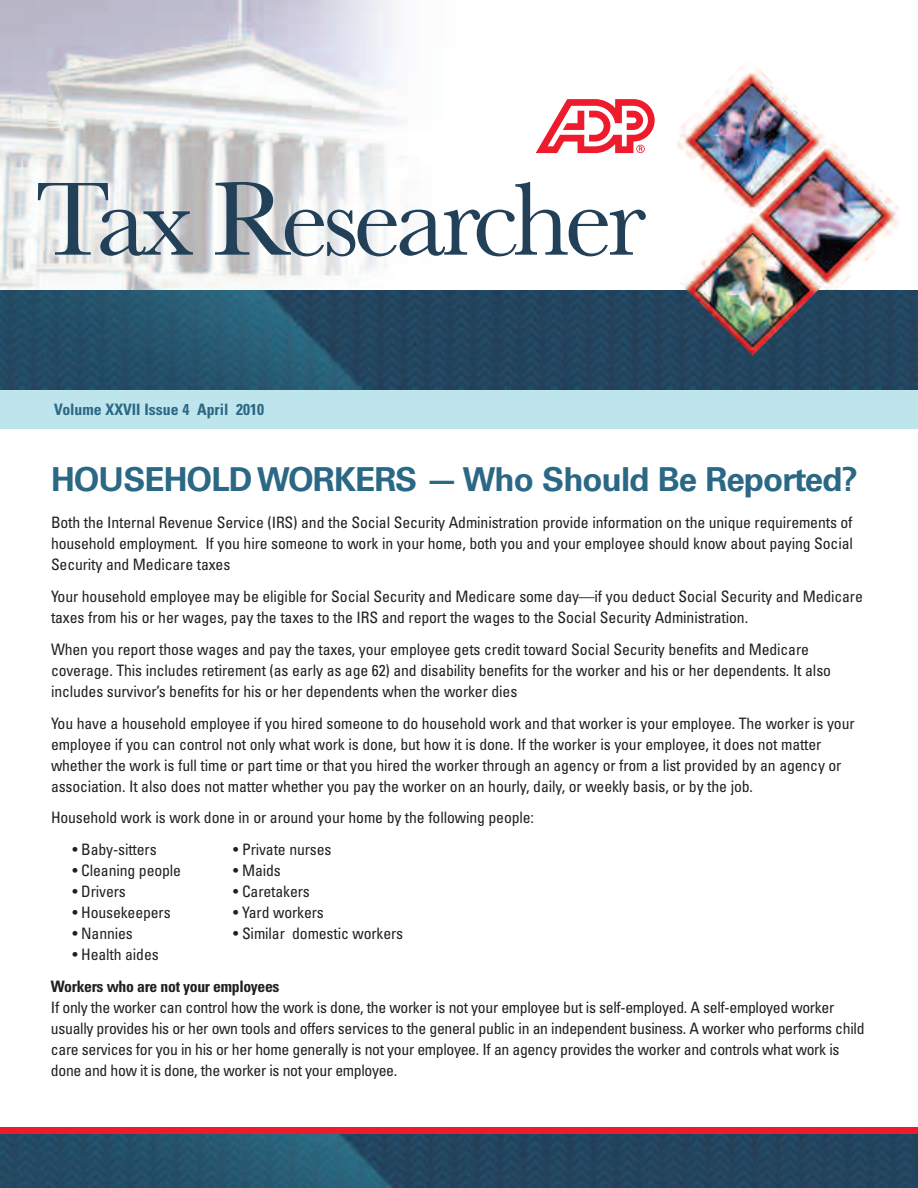
<style>
.page{position:relative;width:918px;height:1188px;background:#fff}
.page>*{position:absolute;margin:0;border:0;box-sizing:border-box;transform-origin:0 0}
.t1{font:108.3px "Baskerville";letter-spacing:-.05em;color:#234059}
.t2{font:700 33px "Univers";letter-spacing:-.03em;color:#2b6885}
.t3{font:condensed 15.75px/21px "Univers";letter-spacing:-.01em;color:#231f20}
.t4{font:700 condensed 15.75px "Univers";letter-spacing:-.02em;color:#231f20}
.t5{font:700 condensed 15.75px "Univers";color:#2b6885}
</style>
<div class="page">
<img style="left:0;top:0;width:407px;height:290px">
<div style="left:0;top:343px;width:918px;height:86px;background:#bee5ec"></div>
<div style="left:0;top:1127px;width:918px;height:14px;background:#ee1b2c"></div>
<img style="left:0;top:1134px;width:918px;height:54px">
<svg style="left:536px;top:99px;width:119px;height:54px"></svg>
<img style="left:677px;top:63px;width:147px;height:146px">
<img style="left:755px;top:140px;width:144px;height:150px">
<img style="left:0;top:290px;width:918px;height:99px">
<img style="left:679px;top:210px;width:146px;height:146px">
<h1 class="t1" style="left:35px;top:154px;width:613px">Tax Researcher</h1>
<p class="t5" style="left:54px;top:403px;width:212px">Volume XXVII Issue 4 April 2010</p>
<h2 class="t2" style="left:51px;top:467px;width:809px">HOUSEHOLDWORKERS —Who Should Be Reported?</h2>
<p class="t3" style="left:51px;top:513px;width:803px;text-align:justify">Both the Internal Revenue Service (IRS) and the Social Security Administration provide information on the unique requirements of household employment. If you hire someone to work in your home, both you and your employee should know about paying Social Security and Medicare taxes</p>
<p class="t3" style="left:51px;top:587px;width:813px">Your household employee may be eligible for Social Security and Medicare some day—if you deduct Social Security and Medicare taxes from his or her wages, pay the taxes to the IRS and report the wages to the Social Security Administration.</p>
<p class="t3" style="left:51px;top:640px;width:782px">When you report those wages and pay the taxes, your employee gets credit toward Social Security benefits and Medicare coverage. This includes retirement (as early as age 62) and disability benefits for the worker and his or her dependents. It also includes survivor’s benefits for his or her dependents when the worker dies</p>
<p class="t3" style="left:51px;top:714px;width:805px">You have a household employee if you hired someone to do household work and that worker is your employee. The worker is your employee if you can control not only what work is done, but how it is done. If the worker is your employee, it does not matter whether the work is full time or part time or that you hired the worker through an agency or from a list provided by an agency or association. It also does not matter whether you pay the worker on an hourly, daily, or weekly basis, or by the job.</p>
<p class="t3" style="left:51px;top:809px;width:485px">Household work is work done in or around your home by the following people:</p>
<p class="t3" style="left:72px;top:840px;width:86px">• Baby-sitters</p>
<p class="t3" style="left:233px;top:840px;width:100px">• Private nurses</p>
<p class="t3" style="left:72px;top:861px;width:110px">• Cleaning people</p>
<p class="t3" style="left:233px;top:861px;width:49px">• Maids</p>
<p class="t3" style="left:72px;top:882px;width:55px">• Drivers</p>
<p class="t3" style="left:233px;top:882px;width:78px">• Caretakers</p>
<p class="t3" style="left:72px;top:903px;width:100px">• Housekeepers</p>
<p class="t3" style="left:233px;top:903px;width:92px">• Yard workers</p>
<p class="t3" style="left:72px;top:924px;width:62px">• Nannies</p>
<p class="t3" style="left:233px;top:924px;width:172px">• Similar domestic workers</p>
<p class="t3" style="left:72px;top:945px;width:88px">• Health aides</p>
<p class="t4" style="left:51px;top:981px;width:230px">Workers who are not your employees</p>
<p class="t3" style="left:51px;top:998px;width:815px">If only the worker can control how the work is done, the worker is not your employee but is self-employed. A self-employed worker usually provides his or her own tools and offers services to the general public in an independent business. A worker who performs child care services for you in his or her home generally is not your employee. If an agency provides the worker and controls what work is done and how it is done, the worker is not your employee.</p>
</div>
